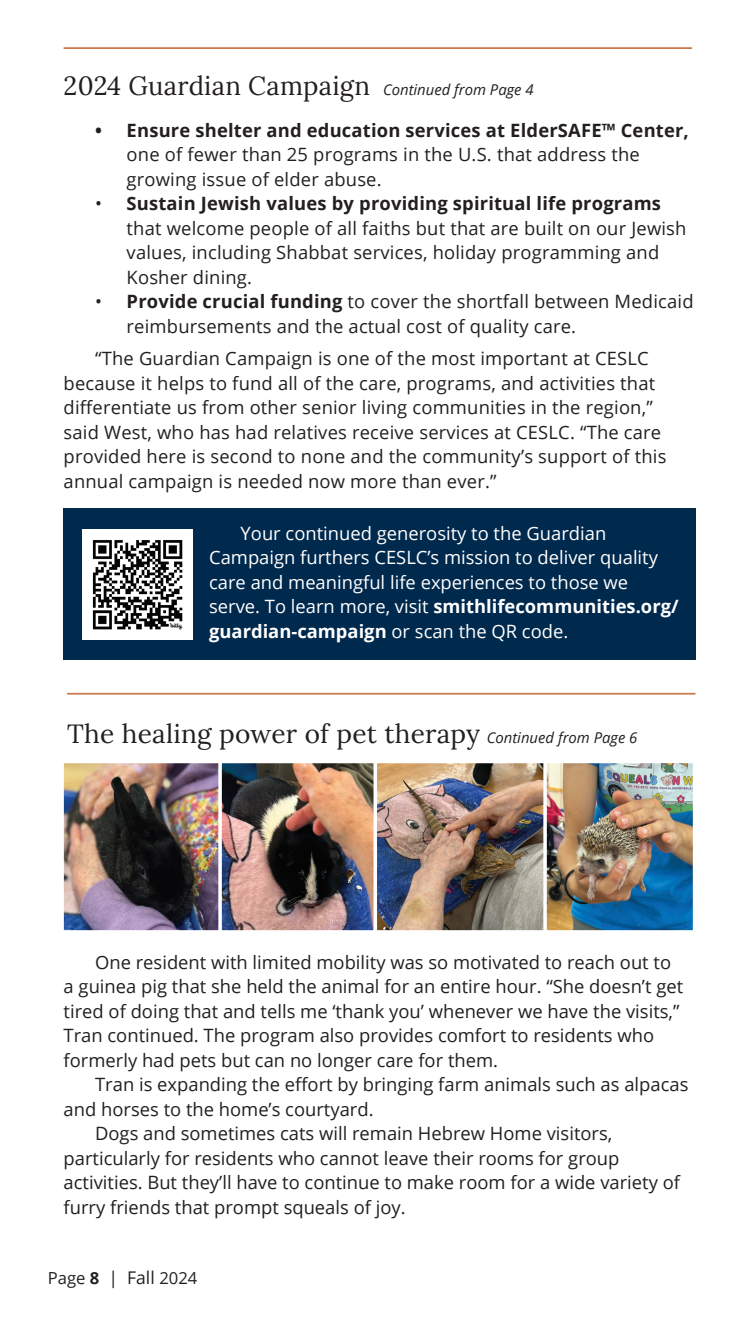
<style>
.page{position:relative;width:756px;height:1323px;background:#fff}
.page>*{position:absolute;margin:0;border:0;box-sizing:border-box;transform-origin:0 0}
.t1{font:26.25px "Lora";letter-spacing:.01em;color:#231f20}
.t2{font:18.38px/24.5px "Open Sans";letter-spacing:.01em;color:#231f20}
.t3{font:18.38px/24.5px "Open Sans";color:#fff}
.t4{font:700 18.38px "Open Sans";letter-spacing:.01em;color:#231f20}
.t5{font:16.62px "Open Sans";color:#231f20}
.s1{font-family:"Open Sans";font-style:italic;font-size:14.88px}
.s2{font-weight:700}
.s3{font-size:17.5px}
</style>
<div class="page">
<hr style="left:64px;top:47px;width:628px;height:2px;background:#c9774c">
<img style="left:377px;top:765px;width:166px;height:164px">
<div style="left:351px;top:760px;width:200px;height:174px;border:4px solid #fff"></div>
<img style="left:65px;top:765px;width:307px;height:164px">
<div style="left:60px;top:760px;width:162px;height:174px;border:4px solid #fff"></div>
<img style="left:548px;top:765px;width:143px;height:164px">
<div style="left:543px;top:760px;width:153px;height:174px;border:4px solid #fff"></div>
<div style="left:218px;top:760px;width:159px;height:174px;border:4px solid #fff"></div>
<hr style="left:67px;top:693px;width:628px;height:2px;background:#c9774c">
<div style="left:63px;top:509px;width:632px;height:151px;background:#00294e"></div>
<img style="left:82px;top:529px;width:110px;height:110px">
<h1 class="t1" style="left:64px;top:66px;width:472px">2024 Guardian Campaign <span class="s1">Continued from Page 4</span></h1>
<p class="t4" style="left:95px;top:117px;width:595px">• Ensure shelter and education services at ElderSAFE™ Center,</p>
<p class="t2" style="left:127px;top:142px;width:515px">one of fewer than 25 programs in the U.S. that address the growing issue of elder abuse.</p>
<p class="t2" style="left:127px;top:191px;width:561px;text-indent:-31px">• <span class="s2">Sustain Jewish values by providing spiritual life programs </span>that welcome people of all faiths but that are built on our Jewish values, including Shabbat services, holiday programming and Kosher dining.</p>
<p class="t2" style="left:127px;top:289px;width:569px;text-indent:-31px">• <span class="s2">Provide crucial funding</span> to cover the shortfall between Medicaid reimbursements and the actual cost of quality care.</p>
<p class="t2" style="left:64px;top:346px;width:604px;text-indent:31px">“The Guardian Campaign is one of the most important at CESLC because it helps to fund all of the care, programs, and activities that differentiate us from other senior living communities in the region,” said West, who has had relatives receive services at CESLC. “The care provided here is second to none and the community’s support of this annual campaign is needed now more than ever.”</p>
<p class="t3" style="left:209px;top:520px;width:471px;text-indent:31px">Your continued generosity to the Guardian Campaign furthers CESLC’s mission to deliver quality care and meaningful life experiences to those we serve. To learn more, visit <span class="s2">smithlifecommunities.org/ guardian-campaign</span> or scan the QR code.</p>
<h1 class="t1" style="left:67px;top:713px;width:572px">The healing power of pet therapy <span class="s1">Continued from Page 6</span></h1>
<p class="t2" style="left:64px;top:949px;width:621px;text-indent:31px">One resident with limited mobility was so motivated to reach out to a guinea pig that she held the animal for an entire hour. “She doesn’t get tired of doing that and tells me ‘thank you’ whenever we have the visits,” Tran continued. The program also provides comfort to residents who formerly had pets but can no longer care for them.</p>
<p class="t2" style="left:95px;top:1072px;width:595px">Tran is expanding the effort by bringing farm animals such as alpacas</p>
<p class="t2" style="left:64px;top:1096px;width:311px">and horses to the home’s courtyard.</p>
<p class="t2" style="left:95px;top:1121px;width:519px">Dogs and sometimes cats will remain Hebrew Home visitors,</p>
<p class="t2" style="left:64px;top:1145px;width:557px">particularly for residents who cannot leave their rooms for group</p>
<p class="t2" style="left:64px;top:1170px;width:618px">activities. But they’ll have to continue to make room for a wide variety of</p>
<p class="t2" style="left:64px;top:1194px;width:344px">furry friends that prompt squeals of joy.</p>
<p class="t5" style="left:48px;top:1266px;width:151px">Page <span class="s2">8</span> <span class="s3">| Fall</span> 2024</p>
</div>
